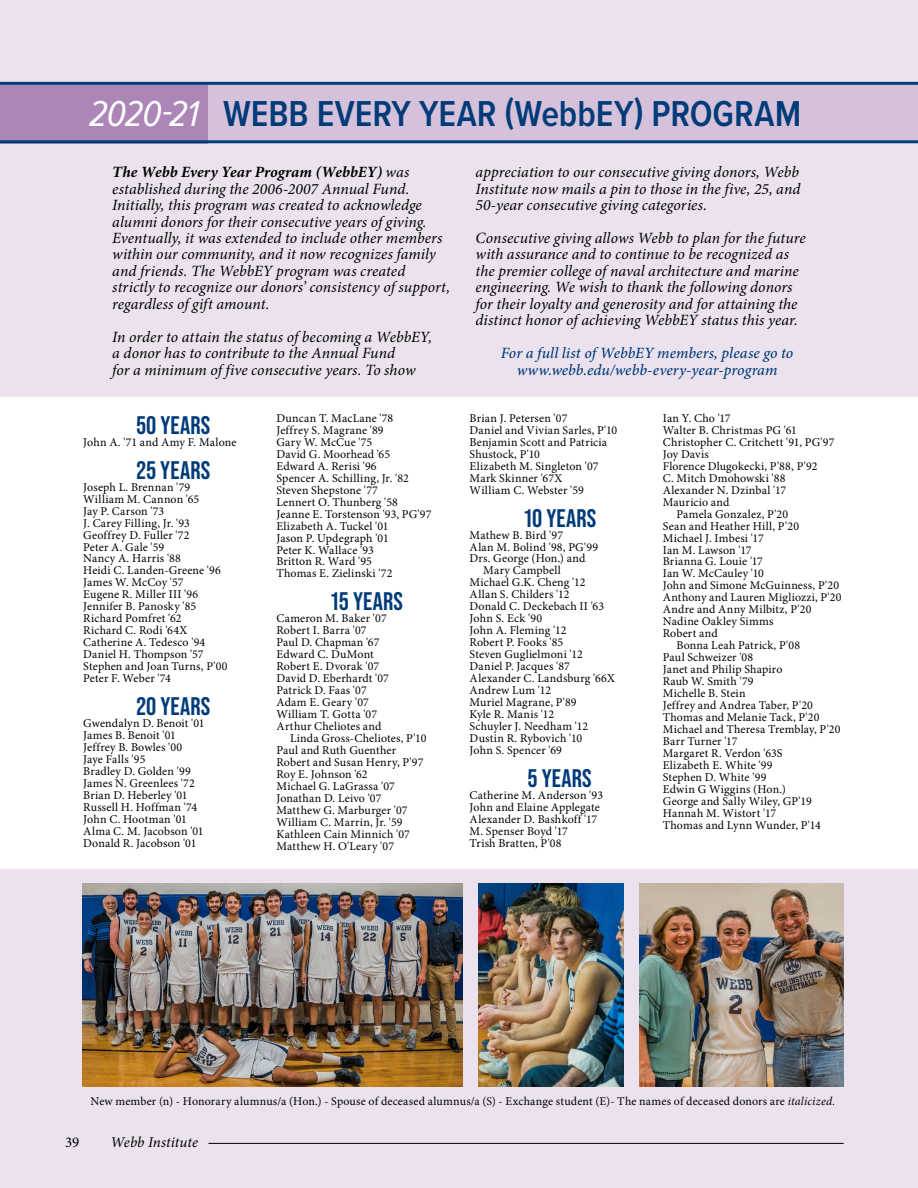
<style>
.page{position:relative;width:918px;height:1188px;background:#fff}
.page>*{position:absolute;margin:0;border:0;box-sizing:border-box;transform-origin:0 0}
.t1{font:600 37.35px "Proxima Nova Cond";color:#003b79}
.t2{font:25.35px "Bebas Neue";letter-spacing:.005em;color:#003b79}
.t3{font:italic 15.75px/16.5px "Minion Pro";color:#000}
.t4{font:italic 500 15.75px/16.5px "Minion Pro";letter-spacing:.005em;color:#003b79;text-align:center}
.t5{font:italic 15px "Minion Pro";color:#000}
.t6{font:15px "Minion Pro";color:#000}
.t7{font:12px/12px "Minion Pro";letter-spacing:.01em;color:#000}
.t8{font:12px "Minion Pro";letter-spacing:.03em;color:#000}
.s1{font-weight:400;font-style:italic;color:#fff}
.s2{font-weight:700}
.s3{font-style:italic}
</style>
<div class="page">
<div style="left:0;top:869px;width:918px;height:319px;background:#ebe2ee"></div>
<img style="left:82px;top:883px;width:381px;height:203px">
<div style="left:0;top:0;width:918px;height:396px;background:#ebe2ee"></div>
<div style="left:0;top:83px;width:918px;height:59px;background:#d5c1da"></div>
<div style="left:0;top:85px;width:208px;height:58px;background:#ac86b7"></div>
<img style="left:639px;top:883px;width:205px;height:203px">
<hr style="left:0;top:140px;width:918px;height:3px;background:#003b79">
<hr style="left:0;top:82px;width:918px;height:3px;background:#003b79">
<img style="left:479px;top:883px;width:144px;height:203px">
<hr style="left:208px;top:1143px;width:636px;height:1px;background:#000">
<h1 class="t1" style="left:89px;top:87px;width:714px"><span class="s1">2020-21</span> WEBB EVERY YEAR (WebbEY) PROGRAM</h1>
<p class="t3" style="left:112px;top:164px;width:339px"><span class="s2">The Webb Every Year Program (WebbEY)</span> was established during the 2006-2007 Annual Fund.<br>Initially, this program was created to acknowledge alumni donors for their consecutive years of giving.<br>Eventually, it was extended to include other members within our community, and it now recognizes family and friends. The WebbEY program was created strictly to recognize our donors’ consistency of support, regardless of gift amount.</p>
<h3 class="t3" style="left:112px;top:328px;width:321px">In order to attain the status of becoming a WebbEY, a donor has to contribute to the Annual Fund<br>for a minimum of five consecutive years. To show</h3>
<h3 class="t3" style="left:476px;top:164px;width:326px;text-align:justify">appreciation to our consecutive giving donors, Webb Institute now mails a pin to those in the five, 25, and 50-year consecutive giving categories.</h3>
<p class="t3" style="left:476px;top:230px;width:332px">Consecutive giving allows Webb to plan for the future with assurance and to continue to be recognized as the premier college of naval architecture and marine engineering. We wish to thank the following donors for their loyalty and generosity and for attaining the distinct honor of achieving WebbEY status this year.</p>
<h3 class="t4" style="left:501px;top:345px;width:294px">For a full list of WebbEY members, please go to www.webb.edu/webb-every-year-program</h3>
<h2 class="t2" style="left:136px;top:411px;width:76px">50 YEARS</h2>
<p class="t7" style="left:83px;top:436px;width:155px">John A. '71 and Amy F. Malone</p>
<h2 class="t2" style="left:136px;top:456px;width:76px">25 YEARS</h2>
<p class="t7" style="left:83px;top:481px;width:146px">Joseph L. Brennan '79<br>William M. Cannon '65<br>Jay P. Carson '73<br>J. Carey Filling, Jr. '93<br>Geoffrey D. Fuller '72<br>Peter A. Gale '59<br>Nancy A. Harris '88<br>Heidi C. Landen-Greene '96<br>James W. McCoy '57<br>Eugene R. Miller III '96<br>Jennifer B. Panosky '85<br>Richard Pomfret '62<br>Richard C. Rodi '64X<br>Catherine A. Tedesco '94<br>Daniel H. Thompson '57<br>Stephen and Joan Turns, P'00<br>Peter F. Weber '74</p>
<h2 class="t2" style="left:136px;top:692px;width:76px">20 YEARS</h2>
<p class="t7" style="left:83px;top:717px;width:123px">Gwendalyn D. Benoit '01<br>James B. Benoit '01<br>Jeffrey B. Bowles '00<br>Jaye Falls '95<br>Bradley D. Golden '99<br>James N. Greenlees '72<br>Brian D. Heberley '01<br>Russell H. Hoffman '74<br>John C. Hootman '01<br>Alma C. M. Jacobson '01<br>Donald R. Jacobson '01</p>
<p class="t7" style="left:276px;top:412px;width:157px">Duncan T. MacLane '78<br>Jeffrey S. Magrane '89<br>Gary W. McCue '75<br>David G. Moorhead '65<br>Edward A. Rerisi '96<br>Spencer A. Schilling, Jr. '82<br>Steven Shepstone '77<br>Lennert O. Thunberg '58<br>Jeanne E. Torstenson '93, PG'97<br>Elizabeth A. Tuckel '01<br>Jason P. Updegraph '01<br>Peter K. Wallace '93<br>Britton R. Ward '95<br>Thomas E. Zielinski '72</p>
<h2 class="t2" style="left:330px;top:587px;width:75px">15 YEARS</h2>
<p class="t7" style="left:276px;top:613px;width:112px">Cameron M. Baker '07</p>
<p class="t7" style="left:276px;top:624px;width:92px">Robert I. Barra '07</p>
<p class="t7" style="left:276px;top:636px;width:105px">Paul D. Chapman '67</p>
<p class="t7" style="left:276px;top:648px;width:99px">Edward C. DuMont</p>
<p class="t7" style="left:276px;top:660px;width:104px">Robert E. Dvorak '07</p>
<p class="t7" style="left:276px;top:672px;width:114px">David D. Eberhardt '07</p>
<p class="t7" style="left:276px;top:684px;width:92px">Patrick D. Faas '07</p>
<p class="t7" style="left:276px;top:696px;width:94px">Adam E. Geary '07</p>
<p class="t7" style="left:276px;top:708px;width:102px">William T. Gotta '07</p>
<p class="t7" style="left:276px;top:720px;width:107px">Arthur Cheliotes and</p>
<p class="t7" style="left:290px;top:732px;width:138px">Linda Gross-Cheliotes, P'10</p>
<p class="t7" style="left:276px;top:744px;width:121px">Paul and Ruth Guenther</p>
<p class="t7" style="left:276px;top:756px;width:149px">Robert and Susan Henry, P'97</p>
<p class="t7" style="left:276px;top:768px;width:93px">Roy E. Johnson '62</p>
<p class="t7" style="left:276px;top:780px;width:120px">Michael G. LaGrassa '07</p>
<p class="t7" style="left:276px;top:792px;width:107px">Jonathan D. Leivo '07</p>
<p class="t7" style="left:276px;top:804px;width:133px">Matthew G. Marburger '07</p>
<p class="t8" style="left:276px;top:814px;width:128px">William C. Marrin, Jr. '59</p>
<p class="t7" style="left:276px;top:828px;width:135px">Kathleen Cain Minnich '07</p>
<p class="t7" style="left:276px;top:840px;width:119px">Matthew H. O'Leary '07</p>
<p class="t7" style="left:470px;top:412px;width:149px">Brian J. Petersen '07<br>Daniel and Vivian Sarles, P'10<br>Benjamin Scott and Patricia<br>Shustock, P'10<br>Elizabeth M. Singleton '07<br>Mark Skinner '67X<br>William C. Webster '59</p>
<h2 class="t2" style="left:523px;top:503px;width:75px">10 YEARS</h2>
<p class="t7" style="left:470px;top:529px;width:95px">Mathew B. Bird '97</p>
<p class="t7" style="left:470px;top:541px;width:130px">Alan M. Bolind '98, PG'99</p>
<p class="t7" style="left:470px;top:553px;width:117px">Drs. George (Hon.) and</p>
<p class="t7" style="left:483px;top:565px;width:79px">Mary Campbell</p>
<p class="t7" style="left:470px;top:577px;width:117px">Michael G.K. Cheng '12</p>
<p class="t7" style="left:470px;top:589px;width:101px">Allan S. Childers '12</p>
<p class="t7" style="left:470px;top:601px;width:136px">Donald C. Deckebach II '63</p>
<p class="t7" style="left:470px;top:613px;width:74px">John S. Eck '90</p>
<p class="t7" style="left:470px;top:624px;width:98px">John A. Fleming '12</p>
<p class="t7" style="left:470px;top:636px;width:95px">Robert P. Fooks '85</p>
<p class="t7" style="left:470px;top:648px;width:115px">Steven Guglielmoni '12</p>
<p class="t7" style="left:470px;top:660px;width:102px">Daniel P. Jacques '87</p>
<p class="t7" style="left:470px;top:672px;width:147px">Alexander C. Landsburg '66X</p>
<p class="t7" style="left:470px;top:684px;width:83px">Andrew Lum '12</p>
<p class="t7" style="left:470px;top:696px;width:109px">Muriel Magrane, P'89</p>
<p class="t7" style="left:470px;top:708px;width:86px">Kyle R. Manis '12</p>
<p class="t7" style="left:470px;top:720px;width:120px">Schuyler J. Needham '12</p>
<p class="t7" style="left:470px;top:732px;width:114px">Dustin R. Rybovich '10</p>
<p class="t7" style="left:470px;top:744px;width:94px">John S. Spencer '69</p>
<h2 class="t2" style="left:527px;top:764px;width:66px">5 YEARS</h2>
<p class="t7" style="left:470px;top:789px;width:135px">Catherine M. Anderson '93<br>John and Elaine Applegate<br>Alexander D. Bashkoff '17<br>M. Spenser Boyd '17<br>Trish Bratten, P'08</p>
<p class="t7" style="left:663px;top:412px;width:69px">Ian Y. Cho '17</p>
<p class="t7" style="left:663px;top:424px;width:136px">Walter B. Christmas PG '61</p>
<p class="t7" style="left:663px;top:436px;width:173px">Christopher C. Critchett '91, PG'97</p>
<p class="t7" style="left:663px;top:448px;width:48px">Joy Davis</p>
<p class="t7" style="left:663px;top:460px;width:156px">Florence Dlugokecki, P'88, P'92</p>
<p class="t7" style="left:663px;top:472px;width:124px">C. Mitch Dmohowski '88</p>
<p class="t7" style="left:663px;top:484px;width:125px">Alexander N. Dzinbal '17</p>
<p class="t7" style="left:663px;top:496px;width:68px">Mauricio and</p>
<p class="t7" style="left:676px;top:508px;width:113px">Pamela Gonzalez, P'20</p>
<p class="t7" style="left:663px;top:520px;width:138px">Sean and Heather Hill, P'20</p>
<p class="t7" style="left:663px;top:532px;width:102px">Michael J. Imbesi '17</p>
<p class="t7" style="left:663px;top:544px;width:90px">Ian M. Lawson '17</p>
<p class="t7" style="left:663px;top:556px;width:102px">Brianna G. Louie '17</p>
<p class="t7" style="left:663px;top:568px;width:103px">Ian W. McCauley '10</p>
<p class="t7" style="left:663px;top:580px;width:178px">John and Simone McGuinness, P'20</p>
<p class="t7" style="left:663px;top:592px;width:180px">Anthony and Lauren Migliozzi, P'20</p>
<p class="t7" style="left:663px;top:604px;width:150px">Andre and Anny Milbitz, P'20</p>
<p class="t7" style="left:663px;top:616px;width:112px">Nadine Oakley Simms</p>
<p class="t7" style="left:663px;top:627px;width:56px">Robert and</p>
<p class="t7" style="left:676px;top:639px;width:125px">Bonna Leah Patrick, P'08</p>
<p class="t7" style="left:663px;top:651px;width:92px">Paul Schweizer '08</p>
<p class="t7" style="left:663px;top:663px;width:121px">Janet and Philip Shapiro</p>
<p class="t7" style="left:663px;top:675px;width:92px">Raub W. Smith '79</p>
<p class="t7" style="left:663px;top:687px;width:84px">Michelle B. Stein</p>
<p class="t7" style="left:663px;top:699px;width:152px">Jeffrey and Andrea Taber, P'20</p>
<p class="t7" style="left:663px;top:711px;width:158px">Thomas and Melanie Tack, P'20</p>
<p class="t7" style="left:663px;top:723px;width:179px">Michael and Theresa Tremblay, P'20</p>
<p class="t7" style="left:663px;top:735px;width:76px">Barr Turner '17</p>
<p class="t7" style="left:663px;top:747px;width:121px">Margaret R. Verdon '63S</p>
<p class="t7" style="left:663px;top:759px;width:111px">Elizabeth E. White '99</p>
<p class="t7" style="left:663px;top:771px;width:105px">Stephen D. White '99</p>
<p class="t7" style="left:663px;top:783px;width:125px">Edwin G Wiggins (Hon.)</p>
<p class="t7" style="left:663px;top:795px;width:150px">George and Sally Wiley, GP'19</p>
<p class="t7" style="left:663px;top:807px;width:115px">Hannah M. Wistort '17</p>
<p class="t7" style="left:663px;top:819px;width:159px">Thomas and Lynn Wunder, P'14</p>
<p class="t6" style="left:65px;top:1132px;width:16px">39</p>
<p class="t7" style="left:91px;top:1095px;width:746px">New member (n) - Honorary alumnus/a (Hon.) - Spouse of deceased alumnus/a (S) - Exchange student (E)- The names of deceased donors are <span class="s3">italicized.</span></p>
<p class="t5" style="left:111px;top:1132px;width:89px">Webb Institute</p>
</div>
